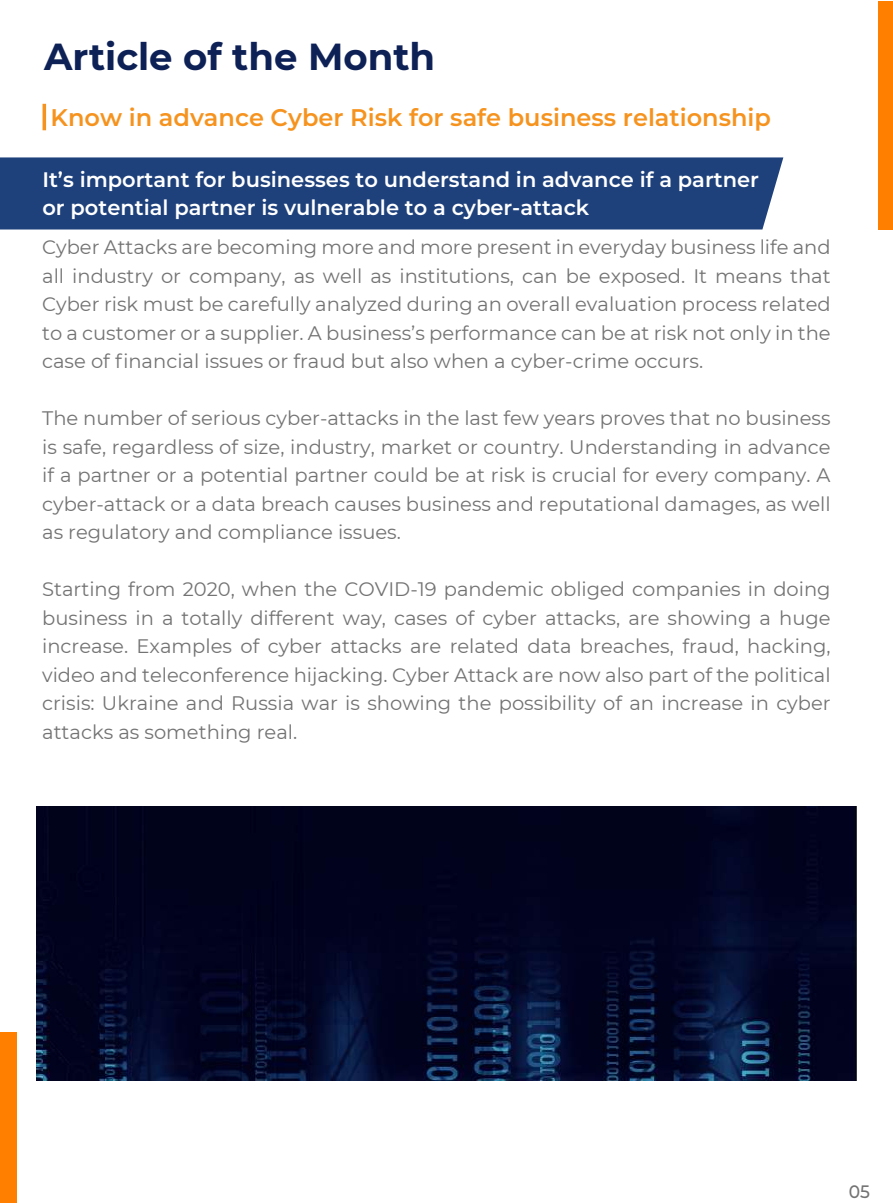
<style>
.page{position:relative;width:893px;height:1203px;background:#fff}
.page>*{position:absolute;margin:0;border:0;box-sizing:border-box;transform-origin:0 0}
.t1{font:700 37.5px "Montserrat";color:#0e2156}
.t2{font:600 24px "Montserrat";color:#f6931e}
.t3{font:600 21px/28.5px "Montserrat";color:#fff}
.t4{font:19.5px/28.5px "Montserrat";color:#737373;text-align:justify}
.t5{font:500 18px "Montserrat";color:#737373;scale:.95 1}
</style>
<div class="page">
<div style="left:0;top:1032px;width:16px;height:170px;background:#ff8000"></div>
<div style="left:878px;top:2px;width:15px;height:228px;background:#ff8000"></div>
<hr style="left:43px;top:104px;width:3px;height:26px;background:#f6931e">
<div style="left:0;top:157px;width:783px;height:72px;background:#1e417c"></div>
<img style="left:36px;top:806px;width:821px;height:274px">
<h1 class="t1" style="left:44px;top:30px;width:392px">Article of the Month</h1>
<p class="t2" style="left:50px;top:100px;width:722px">Know in advance Cyber Risk for safe business relationship</p>
<p class="t3" style="left:42px;top:164px;width:718px">It’s important for businesses to understand in advance if a partner or potential partner is vulnerable to a cyber-attack</p>
<p class="t4" style="left:42px;top:232px;width:790px">Cyber Attacks are becoming more and more present in everyday business life and all industry or company, as well as institutions, can be exposed. It means that Cyber risk must be carefully analyzed during an overall evaluation process related to a customer or a supplier. A business’s performance can be at risk not only in the case of financial issues or fraud but also when a cyber-crime occurs.</p>
<p class="t4" style="left:42px;top:403px;width:790px">The number of serious cyber-attacks in the last few years proves that no business is safe, regardless of size, industry, market or country. Understanding in advance if a partner or a potential partner could be at risk is crucial for every company. A cyber-attack or a data breach causes business and reputational damages, as well as regulatory and compliance issues.</p>
<p class="t4" style="left:42px;top:574px;width:790px">Starting from 2020, when the COVID-19 pandemic obliged companies in doing business in a totally different way, cases of cyber attacks, are showing a huge increase. Examples of cyber attacks are related data breaches, fraud, hacking, video and teleconference hijacking. Cyber Attack are now also part of the political crisis: Ukraine and Russia war is showing the possibility of an increase in cyber attacks as something real.</p>
<p class="t5" style="left:849px;top:1179px;width:24px">05</p>
</div>
